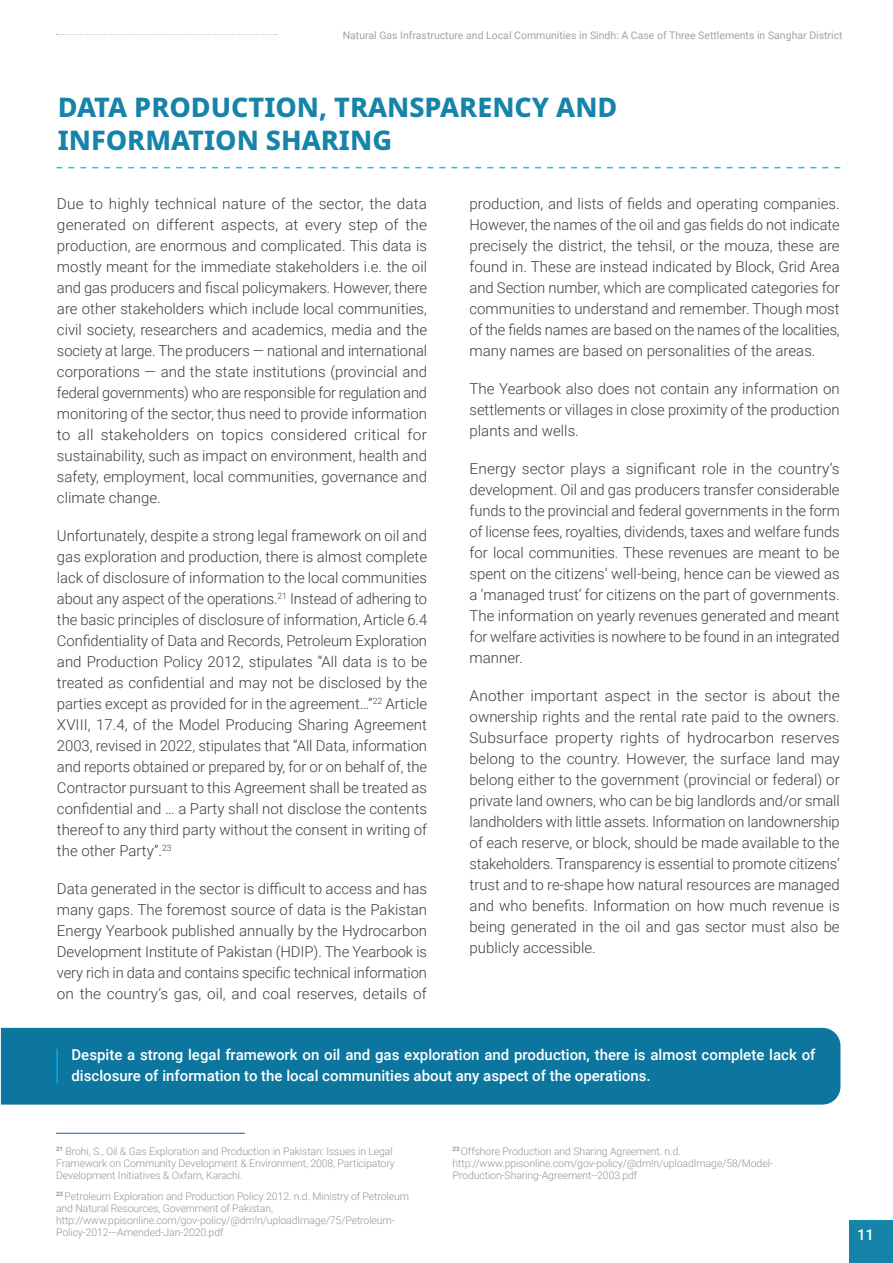
<style>
.page{position:relative;width:893px;height:1263px;background:#fff}
.page>*{position:absolute;margin:0;border:0;box-sizing:border-box;transform-origin:0 0}
.t1{font:800 27px/32.4px "Noto Sans";color:#1683a9}
.t2{font:300 15px/21px "Roboto";color:#3e3e3f;text-align:justify}
.t3{font:500 15px/21px "Roboto";color:#fff}
.t4{font:300 10.5px/12px "Roboto";letter-spacing:-.01em;color:#939598}
.t5{font:10.5px "Roboto";color:#a1a3a6}
</style>
<div class="page">
<div style="left:849px;top:1220px;width:44px;height:43px;background:#1683a9"></div>
<svg style="left:56px;top:34px;width:221px;height:1px"></svg>
<svg style="left:56px;top:167px;width:784px;height:1px"></svg>
<hr style="left:56px;top:1133px;width:189px;height:1px;background:#3670a3">
<div style="left:1px;top:1028px;width:839px;height:76px;background:#0c769e"></div>
<hr style="left:56px;top:1049px;width:2px;height:34px;background:#00aeef">
<p class="t5" style="left:343px;top:28px;width:501px">Natural Gas Infrastructure and Local Communities in Sindh: A Case of Three Settlements in Sanghar District</p>
<p class="t1" style="left:58px;top:92px;width:561px">DATA PRODUCTION, TRANSPARENCY AND<br>INFORMATION SHARING</p>
<p class="t2" style="left:57px;top:193px;width:372px">Due to highly technical nature of the sector, the data generated on different aspects, at every step of the production, are enormous and complicated. This data is mostly meant for the immediate stakeholders i.e. the oil and gas producers and fiscal policymakers. However, there are other stakeholders which include local communities, civil society, researchers and academics, media and the society at large. The producers — national and international corporations — and the state institutions (provincial and federal governments) who are responsible for regulation and monitoring of the sector, thus need to provide information to all stakeholders on topics considered critical for sustainability, such as impact on environment, health and safety, employment, local communities, governance and climate change.</p>
<p class="t2" style="left:57px;top:525px;width:372px">Unfortunately, despite a strong legal framework on oil and gas exploration and production, there is almost complete lack of disclosure of information to the local communities about any aspect of the operations.<sup>21</sup> Instead of adhering to the basic principles of disclosure of information, Article 6.4<br>Confidentiality of Data and Records, Petroleum Exploration and Production Policy 2012, stipulates “All data is to be treated as confidential and may not be disclosed by the parties except as provided for in the agreement…”<sup>22</sup> Article XVIII, 17.4, of the Model Producing Sharing Agreement 2003, revised in 2022, stipulates that “All Data, information and reports obtained or prepared by, for or on behalf of, the Contractor pursuant to this Agreement shall be treated as confidential and … a Party shall not disclose the contents thereof to any third party without the consent in writing of the other Party”.<sup>23</sup></p>
<p class="t2" style="left:57px;top:878px;width:372px">Data generated in the sector is difficult to access and has many gaps. The foremost source of data is the Pakistan Energy Yearbook published annually by the Hydrocarbon Development Institute of Pakistan (HDIP). The Yearbook is very rich in data and contains specific technical information on the country’s gas, oil, and coal reserves, details of</p>
<p class="t2" style="left:470px;top:193px;width:372px">production, and lists of fields and operating companies.<br>However, the names of the oil and gas fields do not indicate precisely the district, the tehsil, or the mouza, these are found in. These are instead indicated by Block, Grid Area and Section number, which are complicated categories for communities to understand and remember. Though most of the fields names are based on the names of the localities, many names are based on personalities of the areas.</p>
<p class="t2" style="left:470px;top:378px;width:372px">The Yearbook also does not contain any information on settlements or villages in close proximity of the production plants and wells.</p>
<p class="t2" style="left:470px;top:458px;width:372px">Energy sector plays a significant role in the country’s development. Oil and gas producers transfer considerable funds to the provincial and federal governments in the form of license fees, royalties, dividends, taxes and welfare funds for local communities. These revenues are meant to be spent on the citizens’ well-being, hence can be viewed as a ‘managed trust’ for citizens on the part of governments.<br>The information on yearly revenues generated and meant for welfare activities is nowhere to be found in an integrated manner.</p>
<p class="t2" style="left:470px;top:685px;width:372px">Another important aspect in the sector is about the ownership rights and the rental rate paid to the owners.<br>Subsurface property rights of hydrocarbon reserves belong to the country. However, the surface land may belong either to the government (provincial or federal) or private land owners, who can be big landlords and/or small landholders with little assets. Information on landownership of each reserve, or block, should be made available to the stakeholders. Transparency is essential to promote citizens’ trust and to re-shape how natural resources are managed and who benefits. Information on how much revenue is being generated in the oil and gas sector must also be publicly accessible.</p>
<p class="t3" style="left:71px;top:1044px;width:746px">Despite a strong legal framework on oil and gas exploration and production, there is almost complete lack of disclosure of information to the local communities about any aspect of the operations.</p>
<p class="t4" style="left:56px;top:1145px;width:340px"><sup>21</sup> Brohi, S., Oil &amp; Gas Exploration and Production in Pakistan: Issues in Legal<br>Framework on Community Development &amp; Environment, 2008, Participatory<br>Development Initiatives &amp; Oxfam, Karachi.</p>
<p class="t4" style="left:56px;top:1189px;width:354px"><sup>22</sup> Petroleum Exploration and Production Policy 2012. n.d. Ministry of Petroleum and Natural Resources, Government of Pakistan, http://www.ppisonline.com/gov-policy/@dm!n/uploadImage/75/Petroleum-Policy-2012---Amended-Jan-2020.pdf</p>
<p class="t4" style="left:453px;top:1145px;width:322px"><sup>23</sup> Offshore Production and Sharing Agreement. n.d. http://www.ppisonline.com/gov-policy/@dm!n/uploadImage/58/Model-<br>Production-Sharing-Agreement--2003.pdf</p>
<p class="t3" style="left:857px;top:1223px;width:18px">11</p>
</div>
